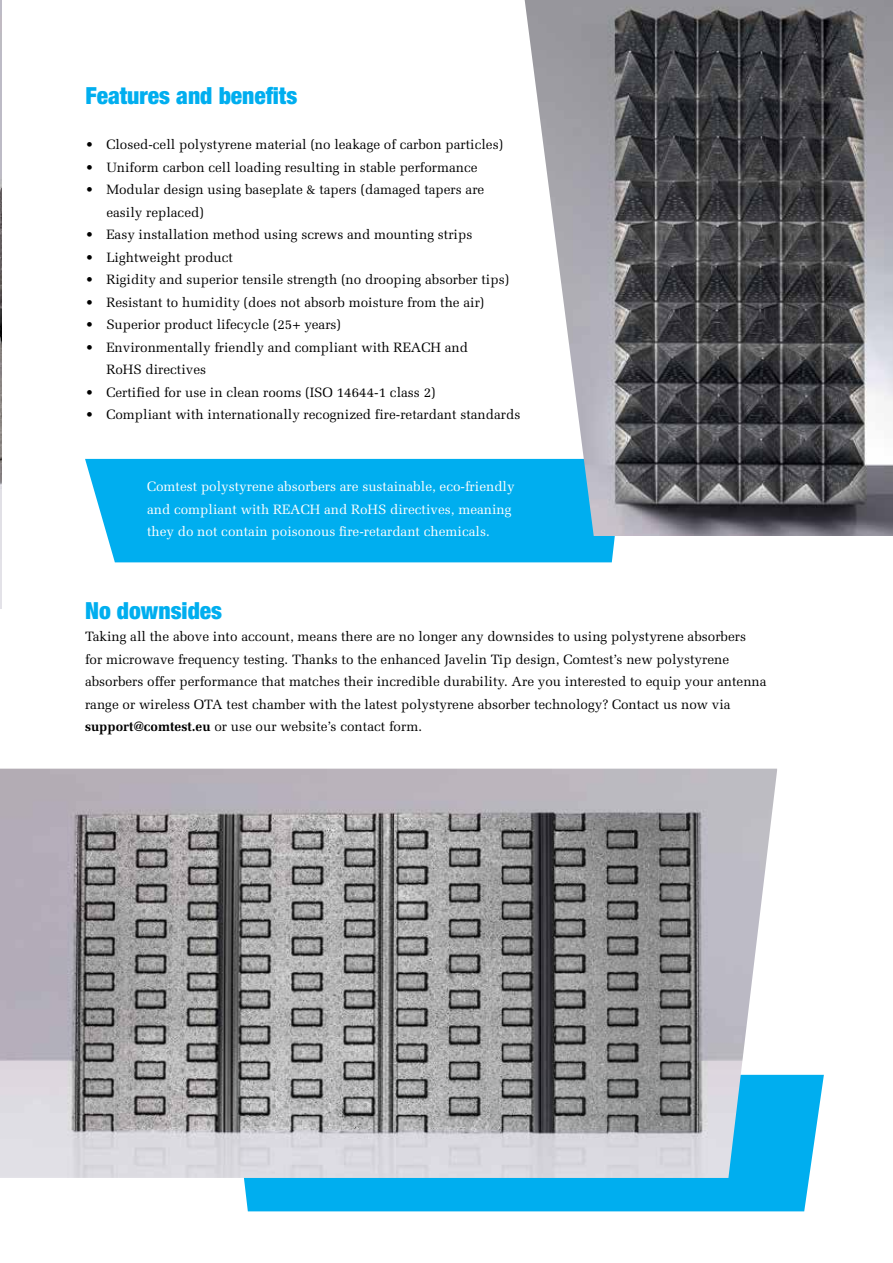
<style>
.page{position:relative;width:893px;height:1263px;background:#fff}
.page>*{position:absolute;margin:0;border:0;box-sizing:border-box;transform-origin:0 0}
.t1{font:900 condensed 23.55px "Helvetica Neue";color:#00aeef}
.t2{font:13.5px/22.5px "Melior";color:#000}
.t3{font:13.5px/22.5px "Melior";color:#fff}
.s1{font-weight:700}
</style>
<div class="page">
<div style="left:244px;top:1075px;width:580px;height:136px;background:#00aeef"></div>
<div style="left:85px;top:459px;width:530px;height:103px;background:#00aeef"></div>
<img style="left:0;top:0;width:1px;height:608px">
<img style="left:525px;top:0;width:368px;height:536px">
<img style="left:0;top:769px;width:777px;height:409px">
<h1 class="t1" style="left:85px;top:81px;width:213px">Features and benefits</h1>
<p class="t2" style="left:85px;top:133px;width:419px">• Closed-cell polystyrene material (no leakage of carbon particles)</p>
<p class="t2" style="left:85px;top:156px;width:394px">• Uniform carbon cell loading resulting in stable performance</p>
<p class="t2" style="left:106px;top:178px;width:379px;text-indent:-21px">• Modular design using baseplate &amp; tapers (damaged tapers are easily replaced)</p>
<p class="t2" style="left:85px;top:223px;width:388px">• Easy installation method using screws and mounting strips</p>
<p class="t2" style="left:85px;top:246px;width:149px">• Lightweight product</p>
<p class="t2" style="left:85px;top:268px;width:425px">• Rigidity and superior tensile strength (no drooping absorber tips)</p>
<p class="t2" style="left:85px;top:291px;width:400px">• Resistant to humidity (does not absorb moisture from the air)</p>
<p class="t2" style="left:85px;top:313px;width:257px">• Superior product lifecycle (25+ years)</p>
<p class="t2" style="left:106px;top:336px;width:363px;text-indent:-21px">• Environmentally friendly and compliant with REACH and<br>RoHS directives</p>
<p class="t2" style="left:85px;top:381px;width:352px">• Certified for use in clean rooms (ISO 14644-1 class 2)</p>
<p class="t2" style="left:85px;top:403px;width:436px">• Compliant with internationally recognized fire-retardant standards</p>
<p class="t3" style="left:147px;top:475px;width:369px">Comtest polystyrene absorbers are sustainable, eco-friendly and compliant with REACH and RoHS directives, meaning they do not contain poisonous fire-retardant chemicals.</p>
<h1 class="t1" style="left:85px;top:596px;width:139px">No downsides</h1>
<p class="t2" style="left:85px;top:625px;width:683px">Taking all the above into account, means there are no longer any downsides to using polystyrene absorbers for microwave frequency testing. Thanks to the enhanced Javelin Tip design, Comtest’s new polystyrene absorbers offer performance that matches their incredible durability. Are you interested to equip your antenna range or wireless OTA test chamber with the latest polystyrene absorber technology? Contact us now via <span class="s1">support@comtest.eu</span> or use our website’s contact form.</p>
</div>
